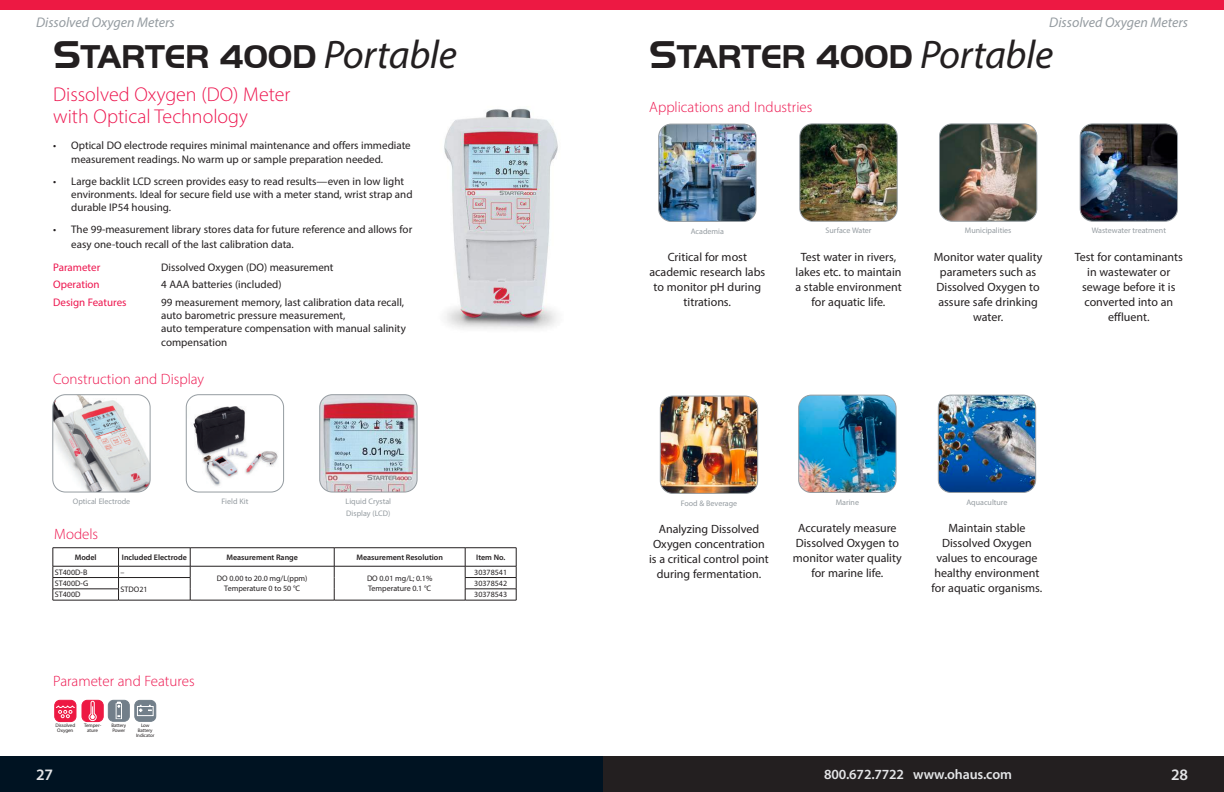
<style>
.page{position:relative;width:1224px;height:792px;background:#fff}
.page>*{position:absolute;margin:0;border:0;box-sizing:border-box;transform-origin:0 0}
.t1{font:700 34px "Handel Got D";letter-spacing:-.01em;color:#231f20}
.t2{font:300 20px/22px "Myriad Pro";color:#ed154e}
.t3{font:600 16px "Myriad Pro";color:#e4e5e7}
.t4{font:300 15px "Myriad Pro";color:#ed154e}
.t5{font:italic 14px "Myriad Pro";color:#959ca1}
.t6{font:600 14px "Myriad Pro";letter-spacing:-.01em;color:#e4e5e7}
.t7{font:12px/15px "Myriad Pro";color:#231f20;text-align:center}
.t8{font:11px/13.2px "Myriad Pro";color:#231f20}
.t9{font:11px "Myriad Pro";color:#ed154e}
.t10{font:8px/12px "Myriad Pro";color:#959ca1}
.t11{font:8px/9.6px "Myriad Pro";color:#231f20;text-align:center}
.t12{font:600 8px "Myriad Pro";color:#231f20}
.t13{font:5.1px/5.1px "Myriad Pro";letter-spacing:-.01em;color:#231f20;text-align:center}
.t14{font:5px/5px "Myriad Pro";letter-spacing:-.01em;color:#231f20}
.s1{font-size:40px}
.s2{font-family:"Myriad Pro";font-weight:400;font-style:italic;font-size:40px}
</style>
<div class="page">
<div style="left:0;top:756px;width:612px;height:36px;background:#001322"></div>
<svg style="left:54px;top:700px;width:102px;height:22px"></svg>
<img style="left:939px;top:124px;width:98px;height:97px">
<div style="left:939px;top:124px;width:98px;height:97px;border:1px solid #959ca1;border-radius:13px"></div>
<img style="left:660px;top:396px;width:98px;height:97px">
<div style="left:660px;top:396px;width:98px;height:97px;border:1px solid #959ca1;border-radius:13px"></div>
<img style="left:800px;top:124px;width:97px;height:97px">
<div style="left:800px;top:124px;width:97px;height:97px;border:1px solid #959ca1;border-radius:13px"></div>
<img style="left:1080px;top:124px;width:98px;height:97px">
<div style="left:1080px;top:124px;width:98px;height:97px;border:1px solid #959ca1;border-radius:13px"></div>
<img style="left:938px;top:395px;width:98px;height:97px">
<div style="left:938px;top:395px;width:98px;height:98px;border:1px solid #959ca1;border-radius:13px"></div>
<img style="left:799px;top:395px;width:97px;height:97px">
<div style="left:799px;top:395px;width:97px;height:98px;border:1px solid #959ca1;border-radius:13px"></div>
<img style="left:659px;top:124px;width:97px;height:97px">
<div style="left:659px;top:124px;width:97px;height:97px;border:1px solid #959ca1;border-radius:13px"></div>
<div style="left:0;top:0;width:648px;height:10px;background:#ed1943"></div>
<div style="left:576px;top:0;width:648px;height:10px;background:#ed1943"></div>
<div style="left:603px;top:756px;width:621px;height:36px;background:#231f20"></div>
<img style="left:444px;top:108px;width:114px;height:222px">
<hr style="left:119px;top:600px;width:71px;height:1px;background:#231f20">
<hr style="left:190px;top:600px;width:144px;height:1px;background:#231f20">
<hr style="left:334px;top:600px;width:131px;height:1px;background:#231f20">
<hr style="left:53px;top:548px;width:66px;height:1px;background:#231f20">
<hr style="left:119px;top:548px;width:71px;height:1px;background:#231f20">
<hr style="left:190px;top:548px;width:144px;height:1px;background:#231f20">
<hr style="left:334px;top:548px;width:131px;height:1px;background:#231f20">
<hr style="left:465px;top:548px;width:51px;height:1px;background:#231f20">
<hr style="left:53px;top:566px;width:66px;height:1px;background:#231f20">
<hr style="left:119px;top:566px;width:71px;height:1px;background:#231f20">
<hr style="left:190px;top:566px;width:144px;height:1px;background:#231f20">
<hr style="left:334px;top:566px;width:131px;height:1px;background:#231f20">
<svg style="left:334px;top:548px;width:1px;height:52px"></svg>
<hr style="left:465px;top:566px;width:51px;height:1px;background:#231f20">
<hr style="left:53px;top:577px;width:66px;height:1px;background:#231f20">
<hr style="left:119px;top:577px;width:71px;height:1px;background:#231f20">
<svg style="left:190px;top:548px;width:1px;height:52px"></svg>
<hr style="left:465px;top:577px;width:51px;height:1px;background:#231f20">
<hr style="left:53px;top:589px;width:66px;height:1px;background:#231f20">
<svg style="left:53px;top:548px;width:1px;height:52px"></svg>
<svg style="left:118px;top:549px;width:1px;height:51px"></svg>
<hr style="left:53px;top:600px;width:66px;height:1px;background:#231f20">
<hr style="left:465px;top:589px;width:51px;height:1px;background:#231f20">
<svg style="left:465px;top:548px;width:1px;height:52px"></svg>
<svg style="left:516px;top:548px;width:1px;height:52px"></svg>
<hr style="left:465px;top:600px;width:51px;height:1px;background:#231f20">
<img style="left:320px;top:395px;width:97px;height:97px">
<div style="left:320px;top:395px;width:97px;height:97px;border:1px solid #959ca1;border-radius:13px"></div>
<img style="left:186px;top:395px;width:98px;height:97px">
<div style="left:186px;top:395px;width:98px;height:97px;border:1px solid #959ca1;border-radius:13px"></div>
<img style="left:53px;top:395px;width:97px;height:97px">
<div style="left:53px;top:395px;width:97px;height:97px;border:1px solid #959ca1;border-radius:13px"></div>
<p class="t5" style="left:36px;top:14px;width:140px">Dissolved Oxygen Meters</p>
<p class="t5" style="left:1049px;top:14px;width:140px">Dissolved Oxygen Meters</p>
<h1 class="t1" style="left:53px;top:38px;width:405px"><span class="s1">S</span>TARTER 400D <span class="s2">Portable</span></h1>
<h2 class="t2" style="left:53px;top:83px;width:239px">Dissolved Oxygen (DO) Meter with Optical Technology</h2>
<p class="t8" style="left:71px;top:139px;width:341px;text-indent:-18px">• Optical DO electrode requires minimal maintenance and offers immediate measurement readings. No warm up or sample preparation needed.</p>
<p class="t8" style="left:71px;top:174px;width:343px;text-indent:-18px">• Large backlit LCD screen provides easy to read results—even in low light environments. Ideal for secure field use with a meter stand, wrist strap and durable IP54 housing.</p>
<p class="t8" style="left:71px;top:222px;width:343px;line-height:15px;text-indent:-18px">• The 99-measurement library stores data for future reference and allows for easy one-touch recall of the last calibration data.</p>
<p class="t9" style="left:53px;top:260px;width:49px">Parameter</p>
<p class="t8" style="left:161px;top:260px;width:174px">Dissolved Oxygen (DO) measurement</p>
<p class="t9" style="left:53px;top:278px;width:48px">Operation</p>
<p class="t8" style="left:161px;top:278px;width:122px">4 AAA batteries (included)</p>
<p class="t9" style="left:53px;top:296px;width:75px">Design Features</p>
<p class="t8" style="left:161px;top:296px;width:246px">99 measurement memory, last calibration data recall, auto barometric pressure measurement,<br>auto temperature compensation with manual salinity compensation</p>
<h3 class="t4" style="left:53px;top:370px;width:153px">Construction and Display</h3>
<p class="t10" style="left:73px;top:495px;width:59px">Optical Electrode</p>
<p class="t10" style="left:222px;top:495px;width:28px">Field Kit</p>
<h3 class="t4" style="left:54px;top:525px;width:45px">Models</h3>
<p class="t10" style="left:346px;top:495px;width:47px">Liquid Crystal<br>Display (LCD)</p>
<p class="t12" style="left:75px;top:552px;width:23px">Model</p>
<p class="t12" style="left:122px;top:552px;width:66px">Included Electrode</p>
<p class="t12" style="left:226px;top:552px;width:73px">Measurement Range</p>
<p class="t12" style="left:356px;top:552px;width:88px">Measurement Resolution</p>
<p class="t12" style="left:476px;top:552px;width:31px">Item No.</p>
<p class="t11" style="left:55px;top:567px;width:34px">ST400D-B</p>
<p class="t11" style="left:121px;top:567px;width:5px">–</p>
<p class="t11" style="left:217px;top:574px;width:92px">DO 0.00 to 20.0 mg/L(ppm)<br>Temperature 0 to 50 °C</p>
<p class="t11" style="left:367px;top:574px;width:67px;text-align:left">DO 0.01 mg/L; 0.1%<br>Temperature 0.1 °C</p>
<p class="t11" style="left:474px;top:567px;width:34px">30378541</p>
<p class="t11" style="left:55px;top:579px;width:35px">ST400D-G</p>
<p class="t11" style="left:474px;top:579px;width:34px">30378542</p>
<p class="t11" style="left:121px;top:584px;width:28px">STDO21</p>
<p class="t11" style="left:55px;top:590px;width:27px">ST400D</p>
<p class="t11" style="left:474px;top:590px;width:34px">30378543</p>
<h3 class="t4" style="left:53px;top:672px;width:143px">Parameter and Features</h3>
<p class="t13" style="left:55px;top:723px;width:21px">Dissolved<br>Oxygen</p>
<p class="t13" style="left:84px;top:723px;width:19px">Temper&shy;ature</p>
<p class="t14" style="left:111px;top:722px;width:16px">Battery<br>Power</p>
<p class="t14" style="left:136px;top:722px;width:20px;text-align:center">Low<br>Battery<br>Indicator</p>
<h3 class="t3" style="left:36px;top:764px;width:18px">27</h3>
<h1 class="t1" style="left:649px;top:38px;width:405px"><span class="s1">S</span>TARTER 400D <span class="s2">Portable</span></h1>
<h3 class="t4" style="left:649px;top:98px;width:165px">Applications and Industries</h3>
<p class="t10" style="left:691px;top:225px;width:35px">Academia</p>
<p class="t7" style="left:649px;top:250px;width:117px">Critical for most academic research labs to monitor pH during titrations.</p>
<p class="t10" style="left:825px;top:225px;width:48px">Surface Water</p>
<p class="t10" style="left:965px;top:225px;width:48px">Municipalities</p>
<p class="t10" style="left:1092px;top:225px;width:76px">Wastewater treatment</p>
<p class="t7" style="left:795px;top:249px;width:108px">Test water in rivers, lakes etc. to maintain a stable environment for aquatic life.</p>
<p class="t7" style="left:934px;top:249px;width:110px">Monitor water quality parameters such as<br>Dissolved Oxygen to assure safe drinking water.</p>
<p class="t7" style="left:1075px;top:249px;width:110px">Test for contaminants in wastewater or sewage before it is converted into an effluent.</p>
<p class="t10" style="left:681px;top:497px;width:58px">Food &amp; Beverage</p>
<p class="t10" style="left:836px;top:496px;width:25px">Marine</p>
<p class="t10" style="left:966px;top:496px;width:43px">Aquaculture</p>
<p class="t7" style="left:649px;top:522px;width:121px">Analyzing Dissolved<br>Oxygen concentration is a critical control point during fermentation.</p>
<p class="t7" style="left:793px;top:521px;width:110px">Accurately measure<br>Dissolved Oxygen to monitor water quality for marine life.</p>
<p class="t7" style="left:932px;top:521px;width:112px">Maintain stable<br>Dissolved Oxygen values to encourage healthy environment for aquatic organisms.</p>
<p class="t6" style="left:824px;top:766px;width:189px">800.672.7722 www.ohaus.com</p>
<h3 class="t3" style="left:1171px;top:764px;width:18px">28</h3>
</div>
